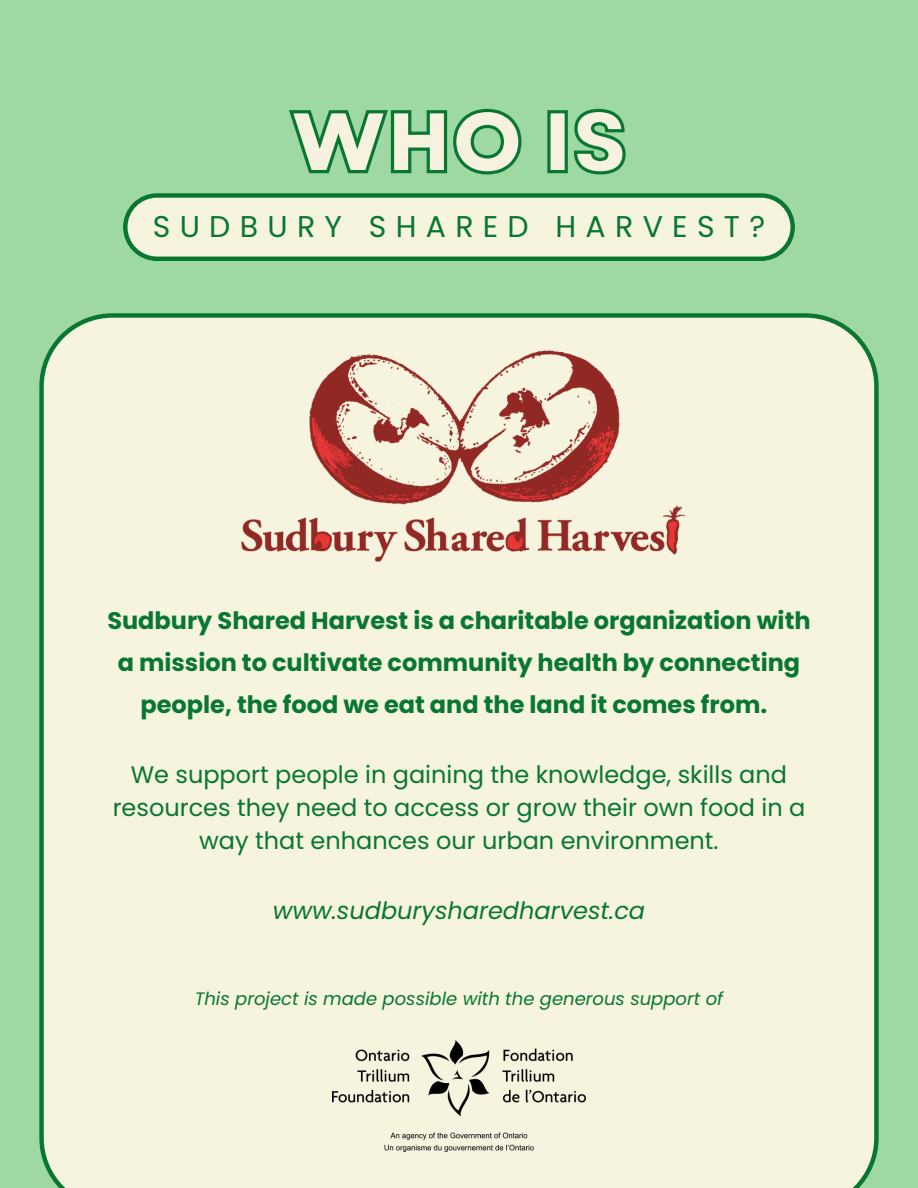
<style>
.page{position:relative;width:918px;height:1188px;background:#9ed8a2}
.page>*{position:absolute;margin:0;border:0;box-sizing:border-box;transform-origin:0 0}
.t1{font:800 85.5px "Garet";color:#f6f2df}
.t2{font:30px "Poppins";letter-spacing:.31em;color:#087732}
.t3{font:700 24px/41.7px "Poppins";color:#087732;text-align:center}
.t4{font:24px/32.7px "Poppins";color:#087732;text-align:center}
.t5{font:italic 24px "Poppins";color:#087732}
.t6{font:italic 18px "Poppins";color:#087732}
</style>
<div class="page">
<div style="left:39px;top:313px;width:840px;height:875px;background:#f6f3df"></div>
<svg style="left:123px;top:193px;width:672px;height:68px;background:#d2e1c5"></svg>
<img style="left:232px;top:345px;width:454px;height:225px">
<img style="left:332px;top:1040px;width:253px;height:112px">
<svg style="left:289px;top:108px;width:337px;height:67px"></svg>
<h1 class="t1" style="left:291px;top:80px;width:338px">WHO IS</h1>
<h2 class="t2" style="left:153px;top:205px;width:614px">SUDBURY SHARED HARVEST?</h2>
<p class="t3" style="left:107px;top:600px;width:705px">Sudbury Shared Harvest is a charitable organization with a mission to cultivate community health by connecting people, the food we eat and the land it comes from.</p>
<h3 class="t4" style="left:113px;top:759px;width:694px">We support people in gaining the knowledge, skills and resources they need to access or grow their own food in a way that enhances our urban environment.</h3>
<h4 class="t5" style="left:273px;top:894px;width:374px">www.sudburysharedharvest.ca</h4>
<h4 class="t6" style="left:195px;top:986px;width:530px">This project is made possible with the generous support of</h4>
</div>
